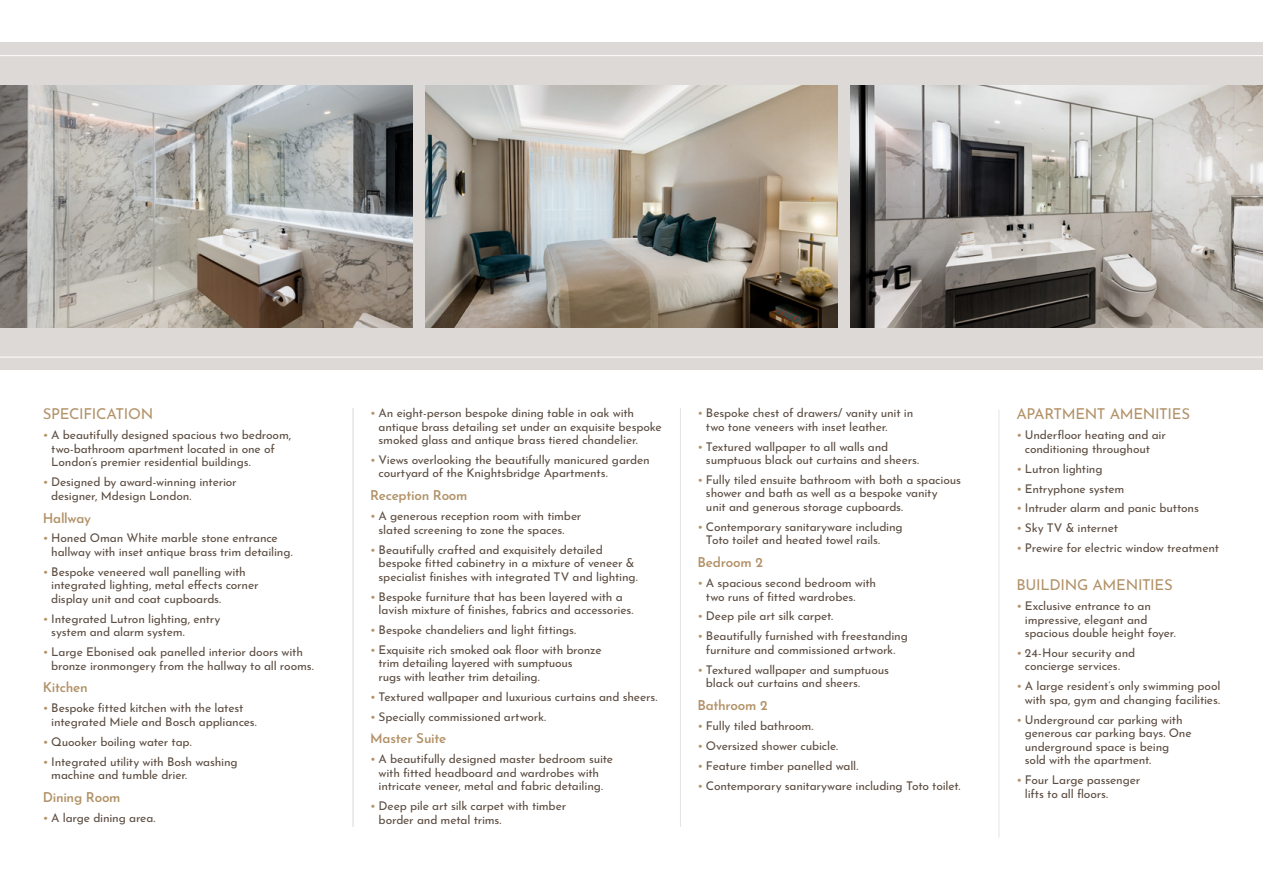
<style>
.page{position:relative;width:1263px;height:893px;background:#fff}
.page>*{position:absolute;margin:0;border:0;box-sizing:border-box;transform-origin:0 0}
.t1{font:15px "Josefin Sans";letter-spacing:-.025em;color:#b29268}
.t2{font:600 13.5px "Josefin Sans";letter-spacing:-.02em;color:#b29268}
.t3{font:12px/13.5px "Josefin Sans";letter-spacing:-.02em;color:#5c4d42}
.s1{color:#b29268}
</style>
<div class="page">
<div style="left:0;top:43px;width:1263px;height:326px;background:#ddd9d6"></div>
<img style="left:850px;top:85px;width:413px;height:242px">
<img style="left:0;top:85px;width:412px;height:242px">
<hr style="left:0;top:55px;width:1263px;height:1px;background:#fff">
<hr style="left:0;top:357px;width:1263px;height:1px;background:#fff">
<img style="left:425px;top:85px;width:413px;height:242px">
<hr style="left:353px;top:408px;width:1px;height:419px;background:#e4e4e5">
<hr style="left:680px;top:408px;width:1px;height:419px;background:#e4e4e5">
<hr style="left:998px;top:410px;width:1px;height:428px;background:#e4e4e5">
<p class="t1" style="left:43px;top:402px;width:112px">SPECIFICATION</p>
<p class="t3" style="left:51px;top:427px;width:242px;text-indent:-9px"><span class="s1">•</span> A beautifully designed spacious two bedroom, two-bathroom apartment located in one of<br>London’s premier residential buildings.</p>
<p class="t3" style="left:51px;top:474px;width:187px;text-indent:-9px"><span class="s1">•</span> Designed by award-winning interior designer, Mdesign London.</p>
<p class="t2" style="left:43px;top:506px;width:50px">Hallway</p>
<p class="t3" style="left:51px;top:530px;width:243px;text-indent:-9px"><span class="s1">•</span> Honed Oman White marble stone entrance hallway with inset antique brass trim detailing.</p>
<p class="t3" style="left:51px;top:563px;width:209px;text-indent:-9px"><span class="s1">•</span> Bespoke veneered wall panelling with integrated lighting, metal effects corner display unit and coat cupboards.</p>
<p class="t3" style="left:51px;top:610px;width:171px;text-indent:-9px"><span class="s1">•</span> Integrated Lutron lighting, entry system and alarm system.</p>
<p class="t3" style="left:51px;top:644px;width:264px;text-indent:-9px"><span class="s1">•</span> Large Ebonised oak panelled interior doors with bronze ironmongery from the hallway to all rooms.</p>
<p class="t2" style="left:43px;top:676px;width:46px">Kitchen</p>
<p class="t3" style="left:51px;top:700px;width:207px;text-indent:-9px"><span class="s1">•</span> Bespoke fitted kitchen with the latest integrated Miele and Bosch appliances.</p>
<p class="t3" style="left:43px;top:733px;width:151px"><span class="s1">•</span> Quooker boiling water tap.</p>
<p class="t3" style="left:51px;top:753px;width:188px;text-indent:-9px"><span class="s1">•</span> Integrated utility with Bosh washing machine and tumble drier.</p>
<p class="t2" style="left:43px;top:786px;width:79px">Dining Room</p>
<p class="t3" style="left:43px;top:809px;width:114px"><span class="s1">•</span> A large dining area.</p>
<p class="t3" style="left:379px;top:405px;width:285px;text-indent:-9px"><span class="s1">•</span> An eight-person bespoke dining table in oak with antique brass detailing set under an exquisite bespoke smoked glass and antique brass tiered chandelier.</p>
<p class="t3" style="left:379px;top:452px;width:273px;text-indent:-9px"><span class="s1">•</span> Views overlooking the beautifully manicured garden courtyard of the Knightsbridge Apartments.</p>
<p class="t2" style="left:370px;top:484px;width:99px">Reception Room</p>
<p class="t3" style="left:379px;top:508px;width:204px;text-indent:-9px"><span class="s1">•</span> A generous reception room with timber slated screening to zone the spaces.</p>
<p class="t3" style="left:379px;top:541px;width:261px;text-indent:-9px"><span class="s1">•</span> Beautifully crafted and exquisitely detailed bespoke fitted cabinetry in a mixture of veneer &amp; specialist finishes with integrated TV and lighting.</p>
<p class="t3" style="left:379px;top:588px;width:256px;text-indent:-9px"><span class="s1">•</span> Bespoke furniture that has been layered with a lavish mixture of finishes, fabrics and accessories.</p>
<p class="t3" style="left:370px;top:621px;width:208px"><span class="s1">•</span> Bespoke chandeliers and light fittings.</p>
<p class="t3" style="left:379px;top:641px;width:225px;text-indent:-9px"><span class="s1">•</span> Exquisite rich smoked oak floor with bronze trim detailing layered with sumptuous<br>rugs with leather trim detailing.</p>
<p class="t3" style="left:370px;top:688px;width:289px"><span class="s1">•</span> Textured wallpaper and luxurious curtains and sheers.</p>
<p class="t3" style="left:370px;top:708px;width:178px"><span class="s1">•</span> Specially commissioned artwork.</p>
<p class="t2" style="left:370px;top:727px;width:78px">Master Suite</p>
<p class="t3" style="left:370px;top:751px;width:245px;text-align:center"><span class="s1">•</span> A beautifully designed master bedroom suite with fitted headboard and wardrobes with intricate veneer, metal and fabric detailing.</p>
<p class="t3" style="left:379px;top:798px;width:189px;text-indent:-9px"><span class="s1">•</span> Deep pile art silk carpet with timber border and metal trims.</p>
<p class="t3" style="left:706px;top:405px;width:209px;text-indent:-9px"><span class="s1">•</span> Bespoke chest of drawers/ vanity unit in two tone veneers with inset leather.</p>
<p class="t3" style="left:706px;top:438px;width:215px;text-indent:-9px"><span class="s1">•</span> Textured wallpaper to all walls and sumptuous black out curtains and sheers.</p>
<p class="t3" style="left:706px;top:471px;width:257px;text-indent:-9px"><span class="s1">•</span> Fully tiled ensuite bathroom with both a spacious shower and bath as well as a bespoke vanity<br>unit and generous storage cupboards.</p>
<p class="t3" style="left:706px;top:518px;width:198px;text-indent:-9px"><span class="s1">•</span> Contemporary sanitaryware including<br>Toto toilet and heated towel rails.</p>
<p class="t2" style="left:697px;top:551px;width:67px">Bedroom 2</p>
<p class="t3" style="left:706px;top:575px;width:172px;text-indent:-9px"><span class="s1">•</span> A spacious second bedroom with two runs of fitted wardrobes.</p>
<p class="t3" style="left:697px;top:608px;width:137px"><span class="s1">•</span> Deep pile art silk carpet.</p>
<p class="t3" style="left:697px;top:628px;width:212px;text-align:center"><span class="s1">•</span> Beautifully furnished with freestanding furniture and commissioned artwork.</p>
<p class="t3" style="left:706px;top:661px;width:185px;text-indent:-9px"><span class="s1">•</span> Textured wallpaper and sumptuous black out curtains and sheers.</p>
<p class="t2" style="left:697px;top:694px;width:72px">Bathroom 2</p>
<p class="t3" style="left:697px;top:717px;width:118px"><span class="s1">•</span> Fully tiled bathroom.</p>
<p class="t3" style="left:697px;top:737px;width:142px"><span class="s1">•</span> Oversized shower cubicle.</p>
<p class="t3" style="left:697px;top:757px;width:162px"><span class="s1">•</span> Feature timber panelled wall.</p>
<p class="t3" style="left:697px;top:777px;width:265px"><span class="s1">•</span> Contemporary sanitaryware including Toto toilet.</p>
<p class="t1" style="left:1016px;top:402px;width:175px">APARTMENT AMENITIES</p>
<p class="t3" style="left:1025px;top:427px;width:143px;text-indent:-9px"><span class="s1">•</span> Underfloor heating and air conditioning throughout</p>
<p class="t3" style="left:1016px;top:460px;width:88px"><span class="s1">•</span> Lutron lighting</p>
<p class="t3" style="left:1016px;top:480px;width:110px"><span class="s1">•</span> Entryphone system</p>
<p class="t3" style="left:1016px;top:500px;width:184px"><span class="s1">•</span> Intruder alarm and panic buttons</p>
<p class="t3" style="left:1016px;top:520px;width:103px"><span class="s1">•</span> Sky TV &amp; internet</p>
<p class="t3" style="left:1016px;top:540px;width:204px"><span class="s1">•</span> Prewire for electric window treatment</p>
<p class="t1" style="left:1016px;top:572px;width:158px">BUILDING AMENITIES</p>
<p class="t3" style="left:1025px;top:598px;width:152px;text-indent:-9px"><span class="s1">•</span> Exclusive entrance to an impressive, elegant and spacious double height foyer.</p>
<p class="t3" style="left:1016px;top:644px;width:120px;text-align:center"><span class="s1">•</span> 24-Hour security and concierge services.</p>
<p class="t3" style="left:1016px;top:678px;width:206px;text-align:right"><span class="s1">•</span> A large resident’s only swimming pool with spa, gym and changing facilities.</p>
<p class="t3" style="left:1025px;top:711px;width:168px;text-indent:-9px"><span class="s1">•</span> Underground car parking with generous car parking bays. One underground space is being sold with the apartment.</p>
<p class="t3" style="left:1025px;top:772px;width:117px;text-indent:-9px"><span class="s1">•</span> Four Large passenger lifts to all floors.</p>
</div>
